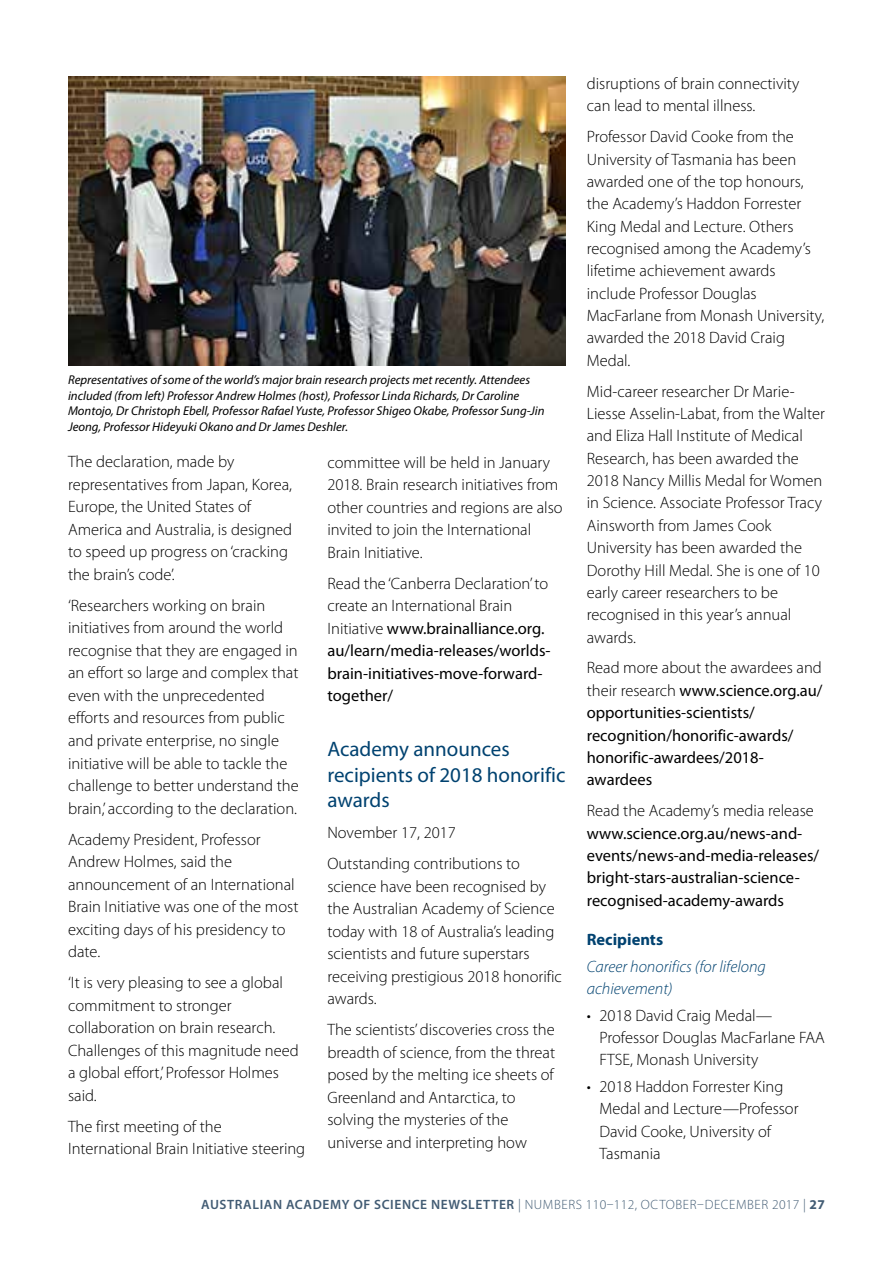
<style>
.page{position:relative;width:893px;height:1263px;background:#fff}
.page>*{position:absolute;margin:0;border:0;box-sizing:border-box;transform-origin:0 0}
.t1{font:21px/25.5px "Myriad Pro";color:#004270}
.t2{font:300 16.5px/22.5px "Myriad Pro";color:#000}
.t3{font:16.5px/22.4px "Myriad Pro";color:#000}
.t4{font:italic 300 16.5px/22.4px "Myriad Pro";color:#004270}
.t5{font:700 16.5px "Myriad Pro";color:#004270}
.t6{font:300 13.5px "Myriad Pro";letter-spacing:.045em;color:#425c74}
.t7{font:italic 12.75px/15.8px "Myriad Pro";color:#000}
.s1{font-weight:300}
.s2{font-weight:600}
.s3{font-weight:700}
</style>
<div class="page">
<img style="left:68px;top:77px;width:498px;height:289px">
<p class="t7" style="left:68px;top:372px;width:478px">Representatives of some of the world’s major brain research projects met recently. Attendees included (from left) Professor Andrew Holmes (host), Professor Linda Richards, Dr Caroline Montojo, Dr Christoph Ebell, Professor Rafael Yuste, Professor Shigeo Okabe, Professor Sung-Jin Jeong, Professor Hideyuki Okano and Dr James Deshler.</p>
<p class="t2" style="left:68px;top:451px;width:226px">The declaration, made by representatives from Japan, Korea,<br>Europe, the United States of<br>America and Australia, is designed to speed up progress on ‘cracking the brain’s code’.</p>
<p class="t2" style="left:68px;top:594px;width:232px">‘Researchers working on brain initiatives from around the world recognise that they are engaged in an effort so large and complex that even with the unprecedented efforts and resources from public and private enterprise, no single initiative will be able to tackle the challenge to better understand the brain,’ according to the declaration.</p>
<p class="t2" style="left:68px;top:828px;width:232px">Academy President, Professor<br>Andrew Holmes, said the announcement of an International<br>Brain Initiative was one of the most exciting days of his presidency to date.</p>
<p class="t2" style="left:68px;top:971px;width:232px">‘It is very pleasing to see a global commitment to stronger collaboration on brain research.<br>Challenges of this magnitude need a global effort,’ Professor Holmes said.</p>
<p class="t2" style="left:68px;top:1115px;width:239px">The first meeting of the<br>International Brain Initiative steering</p>
<p class="t2" style="left:327px;top:451px;width:237px">committee will be held in January<br>2018. Brain research initiatives from other countries and regions are also invited to join the International<br>Brain Initiative.</p>
<p class="t3" style="left:327px;top:572px;width:225px"><span class="s1">Read the ‘Canberra Declaration’ to create an International Brain<br>Initiative</span> www.brainalliance.org. au/learn/media-releases/worlds&shy;brain-initiatives-move-forward&shy;together/</p>
<p class="t1" style="left:327px;top:737px;width:240px">Academy announces recipients of 2018 honorific awards</p>
<p class="t2" style="left:327px;top:817px;width:194px;line-height:31px">November 17, 2017<br>Outstanding contributions to</p>
<p class="t2" style="left:327px;top:875px;width:236px">science have been recognised by the Australian Academy of Science today with 18 of Australia’s leading scientists and future superstars receiving prestigious 2018 honorific awards.</p>
<p class="t2" style="left:327px;top:1019px;width:229px">The scientists’ discoveries cross the breadth of science, from the threat posed by the melting ice sheets of<br>Greenland and Antarctica, to solving the mysteries of the universe and interpreting how</p>
<p class="t2" style="left:587px;top:73px;width:214px">disruptions of brain connectivity can lead to mental illness.</p>
<p class="t2" style="left:587px;top:126px;width:239px">Professor David Cooke from the<br>University of Tasmania has been awarded one of the top honours, the Academy’s Haddon Forrester<br>King Medal and Lecture. Others recognised among the Academy’s lifetime achievement awards include Professor Douglas<br>MacFarlane from Monash University, awarded the 2018 David Craig<br>Medal.</p>
<p class="t2" style="left:587px;top:380px;width:240px">Mid-career researcher Dr Marie-<br>Liesse Asselin-Labat, from the Walter and Eliza Hall Institute of Medical<br>Research, has been awarded the<br>2018 Nancy Millis Medal for Women in Science. Associate Professor Tracy<br>Ainsworth from James Cook<br>University has been awarded the<br>Dorothy Hill Medal. She is one of 10 early career researchers to be recognised in this year’s annual awards.</p>
<p class="t3" style="left:587px;top:657px;width:237px"><span class="s1">Read more about the awardees and their research</span> www.science.org.au/ opportunities-scientists/ recognition/honorific-awards/ honorific-awardees/2018- awardees</p>
<p class="t2" style="left:587px;top:800px;width:229px">Read the Academy’s media release</p>
<p class="t3" style="left:587px;top:822px;width:234px">www.science.org.au/news-and&shy;events/news-and-media-releases/ bright-stars-australian-science&shy;recognised-academy-awards</p>
<p class="t5" style="left:587px;top:930px;width:78px">Recipients</p>
<p class="t4" style="left:587px;top:955px;width:181px">Career honorifics (for lifelong achievement)</p>
<p class="t2" style="left:600px;top:1004px;width:227px;text-indent:-13px">• 2018 David Craig Medal—<br>Professor Douglas MacFarlane FAA<br>FTSE, Monash University</p>
<p class="t2" style="left:600px;top:1075px;width:201px;text-indent:-13px">• 2018 Haddon Forrester King<br>Medal and Lecture—Professor<br>David Cooke, University of<br>Tasmania</p>
<p class="t6" style="left:201px;top:1197px;width:625px"><span class="s2">AUSTRALIAN ACADEMY OF SCIENCE NEWSLETTER</span> | NUMBERS 110–112, OCTOBER–DECEMBER 2017 | <span class="s3">27</span></p>
</div>
